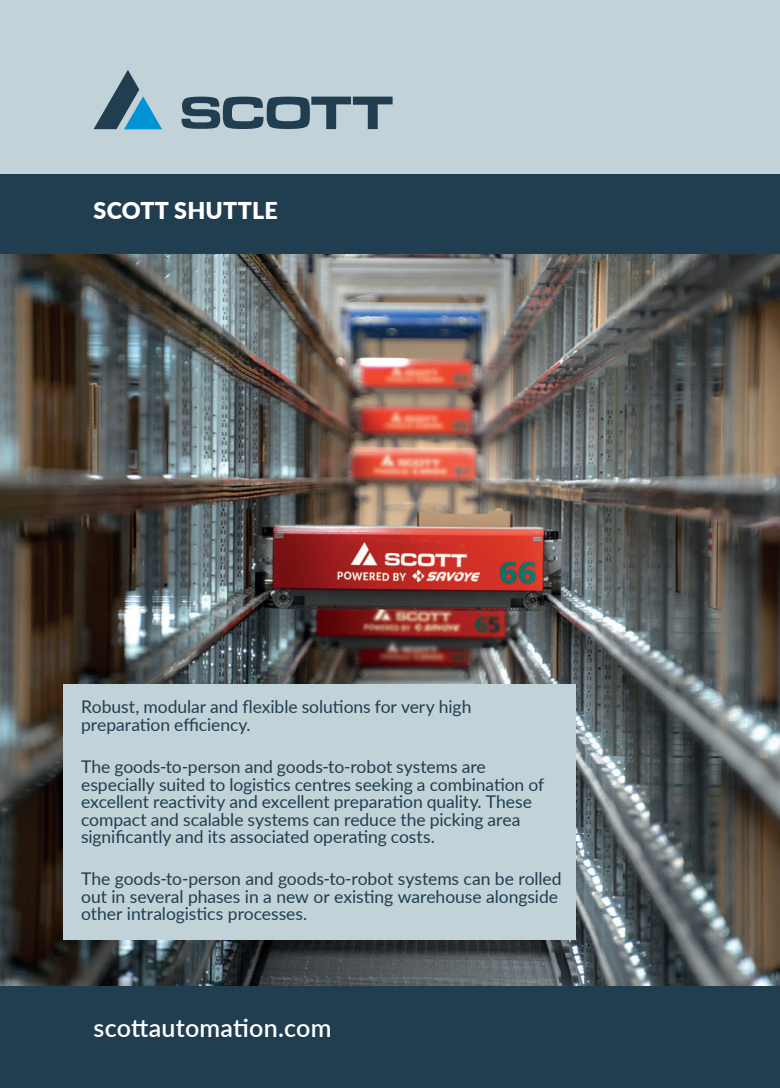
<style>
.page{position:relative;width:780px;height:1088px;background:#fff}
.page>*{position:absolute;margin:0;border:0;box-sizing:border-box;transform-origin:0 0}
.t1{font:600 25px "Lato";letter-spacing:.01em;color:#fff}
.t2{font:900 23.25px "Lato";letter-spacing:.01em;color:#fff}
.t3{font:17.5px/17.5px "Lato";letter-spacing:-.005em;color:#213d50}
</style>
<div class="page">
<div style="left:0;top:0;width:780px;height:1080px;background:#c1d2d8"></div>
<img style="left:0;top:253px;width:780px;height:734px">
<div style="left:0;top:174px;width:780px;height:79px;background:#213d50"></div>
<svg style="left:94px;top:70px;width:68px;height:59px"></svg>
<svg style="left:181px;top:97px;width:211px;height:32px"></svg>
<div style="left:0;top:987px;width:780px;height:101px;background:#213d50"></div>
<div style="left:63px;top:684px;width:513px;height:255px;background:#c1d2d8"></div>
<p class="t2" style="left:94px;top:193px;width:186px">SCOTT SHUTTLE</p>
<p class="t3" style="left:81px;top:698px;width:392px">Robust, modular and flexible solutions for very high preparation efficiency.</p>
<p class="t3" style="left:81px;top:757px;width:464px">The goods-to-person and goods-to-robot systems are especially suited to logistics centres seeking a combination of excellent reactivity and excellent preparation quality. These compact and scalable systems can reduce the picking area significantly and its associated operating costs.</p>
<p class="t3" style="left:81px;top:869px;width:482px">The goods-to-person and goods-to-robot systems can be rolled out in several phases in a new or existing warehouse alongside other intralogistics processes.</p>
<p class="t1" style="left:94px;top:1010px;width:239px">scottautomation.com</p>
</div>
